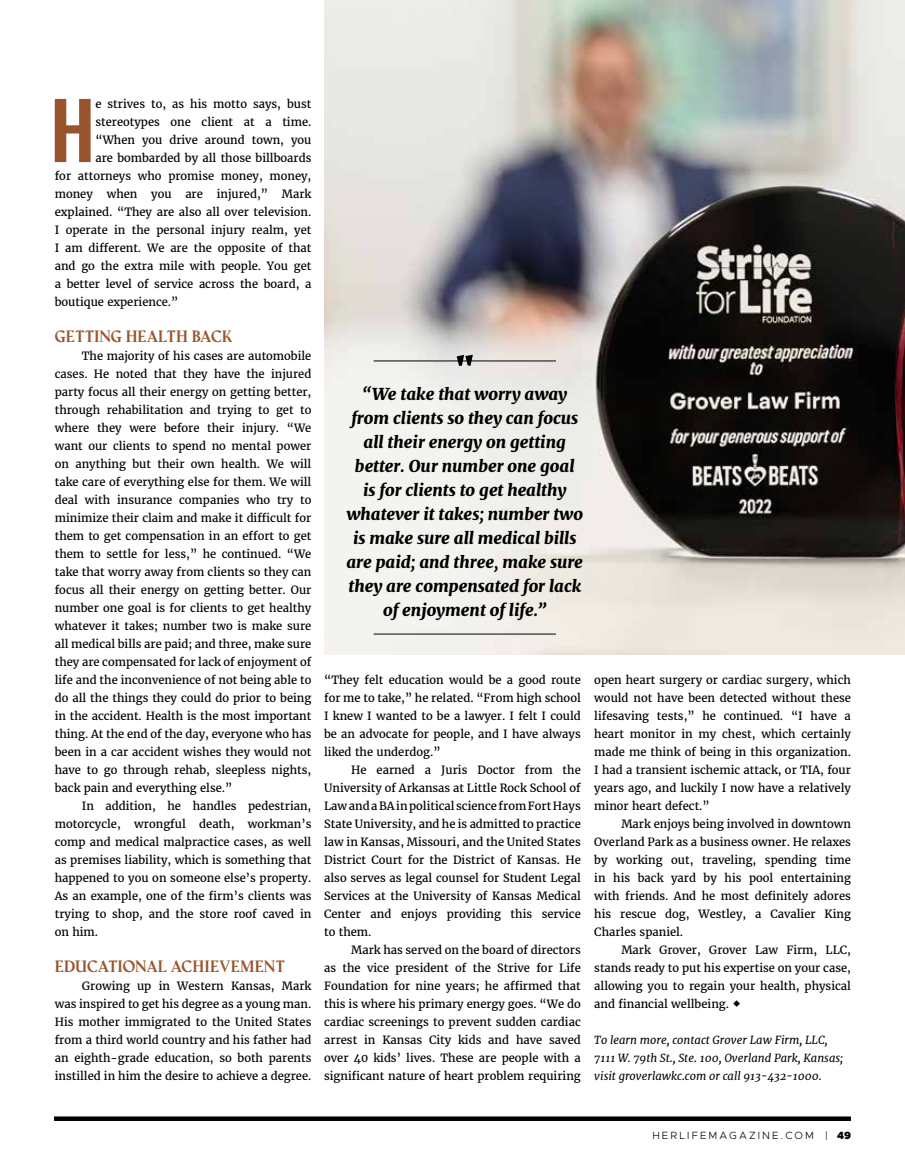
<style>
.page{position:relative;width:905px;height:1175px;background:#fff}
.page>*{position:absolute;margin:0;border:0;box-sizing:border-box;transform-origin:0 0}
.t1{font:500 78px "Oswald";color:#99542d}
.t2{font:italic 900 16.5px/24px "Merriweather";color:#000;text-align:center}
.t3{font:700 15px "Amagro";color:#99542d}
.t4{font:11.25px/18px "Merriweather";color:#000;text-align:justify}
.t5{font:italic 11.25px/18px "Merriweather";color:#000}
.t6{font:300 10.5px "Metropolis";letter-spacing:.2em;color:#000}
.s1{font-weight:900}
</style>
<div class="page">
<img style="left:324px;top:0;width:580px;height:654px">
<svg style="left:54px;top:1116px;width:796px;height:4px;background:#1e1e1e"></svg>
<hr style="left:373px;top:360px;width:183px;height:1px;background:#000">
<hr style="left:373px;top:633px;width:183px;height:1px;background:#000">
<svg style="left:456px;top:355px;width:17px;height:11px"></svg>
<h1 class="t1" style="left:50px;top:76px;width:47px">H</h1>
<p class="t4" style="left:95px;top:95px;width:217px">e strives to, as his motto says, bust</p>
<p class="t4" style="left:95px;top:113px;width:217px">stereotypes one client at a time.</p>
<p class="t4" style="left:95px;top:131px;width:217px">“When you drive around town, you</p>
<p class="t4" style="left:95px;top:149px;width:217px">are bombarded by all those billboards</p>
<p class="t4" style="left:55px;top:167px;width:258px">for attorneys who promise money, money,</p>
<p class="t4" style="left:55px;top:185px;width:258px">money when you are injured,” Mark</p>
<p class="t4" style="left:55px;top:203px;width:258px">explained. “They are also all over television.</p>
<p class="t4" style="left:55px;top:221px;width:258px">I operate in the personal injury realm, yet</p>
<p class="t4" style="left:55px;top:239px;width:258px">I am different. We are the opposite of that</p>
<p class="t4" style="left:55px;top:257px;width:258px">and go the extra mile with people. You get</p>
<p class="t4" style="left:55px;top:275px;width:258px">a better level of service across the board, a</p>
<p class="t4" style="left:55px;top:293px;width:125px">boutique experience.”</p>
<h3 class="t3" style="left:55px;top:327px;width:180px">GETTING HEALTH BACK</h3>
<p class="t4" style="left:55px;top:347px;width:258px;text-indent:27px">The majority of his cases are automobile cases. He noted that they have the injured party focus all their energy on getting better, through rehabilitation and trying to get to where they were before their injury. “We want our clients to spend no mental power on anything but their own health. We will take care of everything else for them. We will deal with insurance companies who try to minimize their claim and make it difficult for them to get compensation in an effort to get them to settle for less,” he continued. “We take that worry away from clients so they can focus all their energy on getting better. Our number one goal is for clients to get healthy whatever it takes; number two is make sure all medical bills are paid; and three, make sure they are compensated for lack of enjoyment of life and the inconvenience of not being able to do all the things they could do prior to being in the accident. Health is the most important thing. At the end of the day, everyone who has been in a car accident wishes they would not have to go through rehab, sleepless nights, back pain and everything else.”</p>
<p class="t4" style="left:55px;top:797px;width:258px;text-indent:27px">In addition, he handles pedestrian, motorcycle, wrongful death, workman’s comp and medical malpractice cases, as well as premises liability, which is something that happened to you on someone else’s property.<br>As an example, one of the firm’s clients was trying to shop, and the store roof caved in on him.</p>
<h3 class="t3" style="left:55px;top:957px;width:232px">EDUCATIONAL ACHIEVEMENT</h3>
<p class="t4" style="left:55px;top:977px;width:258px;text-indent:27px">Growing up in Western Kansas, Mark was inspired to get his degree as a young man.<br>His mother immigrated to the United States from a third world country and his father had an eighth-grade education, so both parents instilled in him the desire to achieve a degree.</p>
<p class="t2" style="left:346px;top:382px;width:238px">“We take that worry away from clients so they can focus all their energy on getting better. Our number one goal<br>is for clients to get healthy whatever it takes; number two is make sure all medical bills are paid; and three, make sure they are compensated for lack of enjoyment of life.”</p>
<p class="t4" style="left:324px;top:671px;width:258px">“They felt education would be a good route for me to take,” he related. “From high school I knew I wanted to be a lawyer. I felt I could be an advocate for people, and I have always liked the underdog.”</p>
<p class="t4" style="left:324px;top:761px;width:258px;text-indent:27px">He earned a Juris Doctor from the University of Arkansas at Little Rock School of Law and a BA in political science from Fort Hays State University, and he is admitted to practice law in Kansas, Missouri, and the United States District Court for the District of Kansas. He also serves as legal counsel for Student Legal Services at the University of Kansas Medical Center and enjoys providing this service to them.</p>
<p class="t4" style="left:324px;top:941px;width:258px;text-indent:27px">Mark has served on the board of directors as the vice president of the Strive for Life Foundation for nine years; he affirmed that this is where his primary energy goes. “We do cardiac screenings to prevent sudden cardiac arrest in Kansas City kids and have saved over 40 kids’ lives. These are people with a significant nature of heart problem requiring</p>
<p class="t4" style="left:594px;top:671px;width:258px">open heart surgery or cardiac surgery, which would not have been detected without these lifesaving tests,” he continued. “I have a heart monitor in my chest, which certainly made me think of being in this organization.<br>I had a transient ischemic attack, or TIA, four years ago, and luckily I now have a relatively minor heart defect.”</p>
<p class="t4" style="left:594px;top:815px;width:258px;text-indent:27px">Mark enjoys being involved in downtown Overland Park as a business owner. He relaxes by working out, traveling, spending time in his back yard by his pool entertaining with friends. And he most definitely adores his rescue dog, Westley, a Cavalier King Charles spaniel.</p>
<p class="t4" style="left:594px;top:941px;width:258px;text-indent:27px">Mark Grover, Grover Law Firm, LLC, stands ready to put his expertise on your case, allowing you to regain your health, physical and financial wellbeing.</p>
<p class="t5" style="left:594px;top:1031px;width:250px">To learn more, contact Grover Law Firm, LLC,<br>7111 W. 79th St., Ste. 100, Overland Park, Kansas; visit groverlawkc.com or call 913-432-1000.</p>
<p class="t6" style="left:652px;top:1128px;width:200px">HERLIFEMAGAZINE.COM | <span class="s1">49</span></p>
</div>
